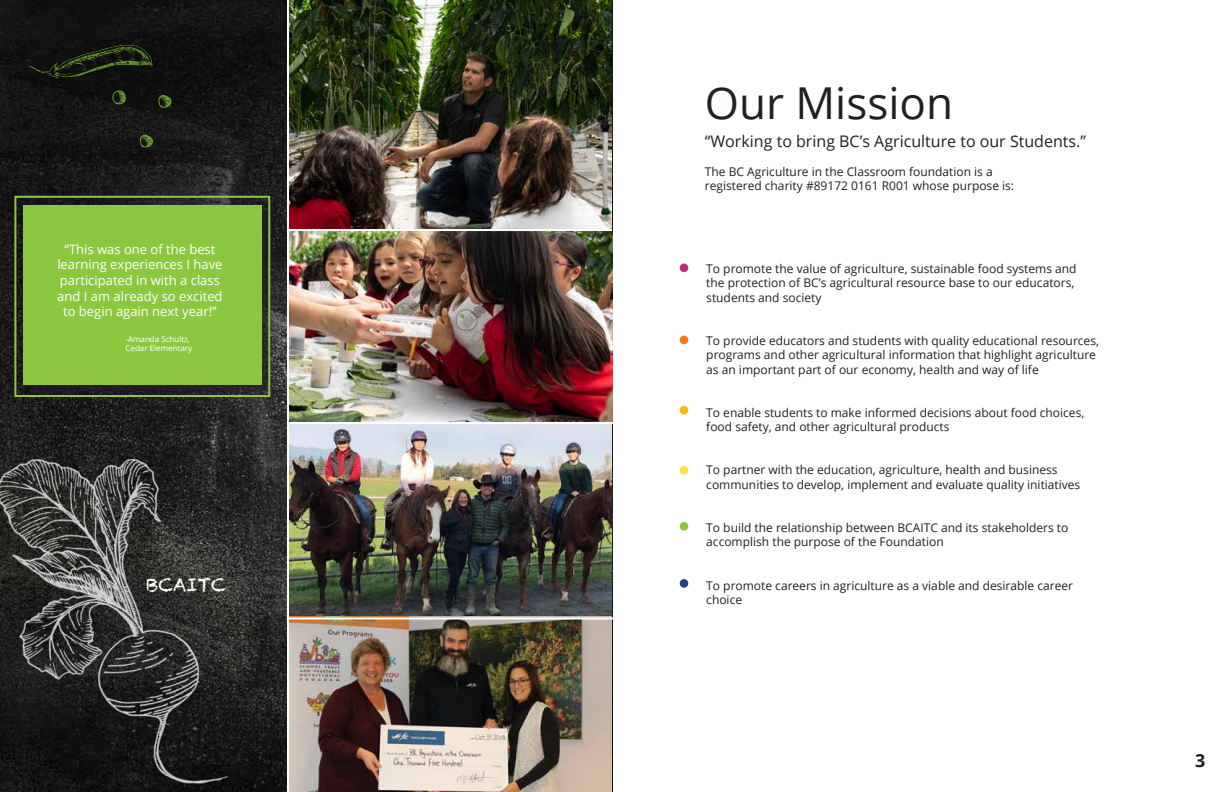
<style>
.page{position:relative;width:1224px;height:792px;background:#fff}
.page>*{position:absolute;margin:0;border:0;box-sizing:border-box;transform-origin:0 0}
.t1{font:44px "Open Sans";color:#231f20}
.t2{font:18px "Chalkduster";color:#fff}
.t3{font:700 18px "Open Sans";color:#231f20}
.t4{font:16px "Open Sans";color:#231f20}
.t5{font:13px/15.6px "Open Sans";color:#fff;text-align:center}
.t6{font:12px/14.4px "Open Sans";color:#231f20}
.t7{font:8px/9.6px "Open Sans";color:#fff}
</style>
<div class="page">
<img style="left:0;top:0;width:287px;height:792px">
<img style="left:289px;top:0;width:323px;height:616px">
<div style="left:680px;top:264px;width:8px;height:8px;background:#b73274;border-radius:50%"></div>
<div style="left:680px;top:336px;width:8px;height:8px;background:#f47a20;border-radius:50%"></div>
<div style="left:680px;top:406px;width:8px;height:8px;background:#fdb714;border-radius:50%"></div>
<div style="left:680px;top:466px;width:8px;height:9px;background:#fedf51;border-radius:50%"></div>
<div style="left:680px;top:522px;width:8px;height:9px;background:#8dc73f;border-radius:50%"></div>
<div style="left:680px;top:579px;width:8px;height:9px;background:#25408f;border-radius:50%"></div>
<img style="left:0;top:460px;width:227px;height:323px">
<div style="left:25px;top:207px;width:250px;height:190px;background:#231f20;opacity:.75"></div>
<div style="left:24px;top:205px;width:238px;height:180px;background:#8dc73f"></div>
<svg style="left:140px;top:135px;width:13px;height:12px"></svg>
<svg style="left:158px;top:95px;width:13px;height:13px"></svg>
<svg style="left:112px;top:90px;width:14px;height:14px"></svg>
<div style="left:29px;top:44px;width:124px;height:36px;background:#231f20;opacity:.5"></div>
<div style="left:14px;top:196px;width:256px;height:201px;border:2px solid #8dc73f"></div>
<hr style="left:288px;top:229px;width:324px;height:2px;background:#fff">
<hr style="left:288px;top:422px;width:325px;height:2px;background:#fff">
<img style="left:289px;top:616px;width:323px;height:176px">
<hr style="left:288px;top:617px;width:325px;height:2px;background:#fff">
<p class="t5" style="left:57px;top:241px;width:167px">“This was one of the best learning experiences I have participated in with a class and I am already so excited to begin again next year!”</p>
<p class="t7" style="left:125px;top:334px;width:68px">-Amanda Schultz,<br>Cedar Elementary</p>
<h2 class="t2" style="left:146px;top:574px;width:81px">BCAITC</h2>
<h1 class="t1" style="left:705px;top:72px;width:250px">Our Mission</h1>
<h3 class="t4" style="left:705px;top:130px;width:383px">“Working to bring BC’s Agriculture to our Students.”</h3>
<p class="t6" style="left:705px;top:164px;width:311px">The BC Agriculture in the Classroom foundation is a registered charity #89172 0161 R001 whose purpose is:</p>
<p class="t6" style="left:706px;top:261px;width:372px">To promote the value of agriculture, sustainable food systems and the protection of BC’s agricultural resource base to our educators, students and society</p>
<p class="t6" style="left:706px;top:333px;width:394px">To provide educators and students with quality educational resources, programs and other agricultural information that highlight agriculture as an important part of our economy, health and way of life</p>
<p class="t6" style="left:706px;top:405px;width:380px">To enable students to make informed decisions about food choices, food safety, and other agricultural products</p>
<p class="t6" style="left:706px;top:462px;width:376px">To partner with the education, agriculture, health and business communities to develop, implement and evaluate quality initiatives</p>
<p class="t6" style="left:706px;top:520px;width:364px">To build the relationship between BCAITC and its stakeholders to accomplish the purpose of the Foundation</p>
<p class="t6" style="left:706px;top:578px;width:368px">To promote careers in agriculture as a viable and desirable career choice</p>
<h2 class="t3" style="left:1195px;top:748px;width:12px">3</h2>
</div>
